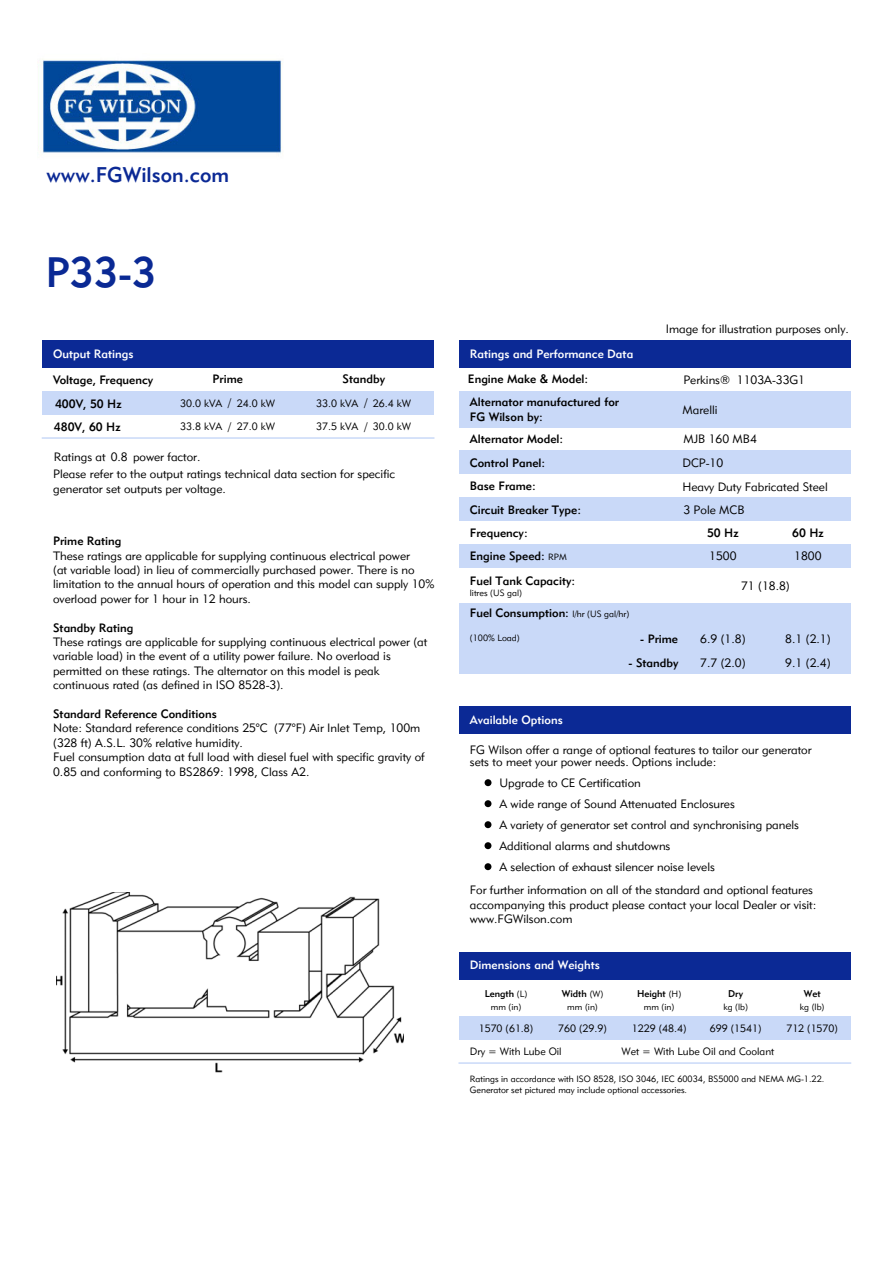
<style>
.page{position:relative;width:893px;height:1263px;background:#fff}
.page>*{position:absolute;margin:0;border:0;box-sizing:border-box;transform-origin:0 0}
.t1{font:42px "Geometric 415 BT Medium A";color:#0a2994}
.t2{font:21px "Geometric 415 BT Medium A";color:#0b2995}
.t3{font:12px/14.4px "Geometric 415 BT Lite A";color:#000}
.t4{font:12px/14.4px "Geometric 415 BT Medium A";color:#000}
.t5{font:12px "Geometric 415 BT Medium A";color:#fff}
.t6{font:10.5px "Geometric 415 BT Lite A";color:#000}
.t7{font:9.75px "Geometric 415 BT Medium A";color:#000}
.t8{font:9px/10.8px "Geometric 415 BT Lite A";color:#000}
.s1{font-family:"Geometric 415 BT Medium A"}
.s2{font-family:"Geometric 415 BT Lite A";font-size:9px}
</style>
<div class="page">
<div style="left:459px;top:391px;width:391px;height:36px;background:#c9d9f8"></div>
<div style="left:459px;top:544px;width:391px;height:24px;background:#c9d9f8"></div>
<div style="left:459px;top:498px;width:391px;height:23px;background:#c9d9f8"></div>
<div style="left:459px;top:1016px;width:391px;height:24px;background:#c9d9f8"></div>
<div style="left:42px;top:340px;width:392px;height:28px;background:#0b2995"></div>
<div style="left:459px;top:340px;width:391px;height:28px;background:#0b2995"></div>
<div style="left:42px;top:391px;width:392px;height:24px;background:#c9d9f8"></div>
<div style="left:459px;top:451px;width:391px;height:23px;background:#c9d9f8"></div>
<div style="left:459px;top:604px;width:391px;height:70px;background:#c9d9f8"></div>
<div style="left:459px;top:953px;width:391px;height:27px;background:#0b2995"></div>
<hr style="left:459px;top:1062px;width:391px;height:2px;background:#c9d9f8">
<img style="left:38px;top:60px;width:245px;height:93px">
<hr style="left:42px;top:437px;width:392px;height:2px;background:#c9d9f8">
<img style="left:56px;top:893px;width:348px;height:180px">
<div style="left:459px;top:706px;width:391px;height:28px;background:#0b2995"></div>
<svg style="left:484px;top:779px;width:7px;height:7px"></svg>
<svg style="left:484px;top:800px;width:7px;height:7px"></svg>
<svg style="left:484px;top:821px;width:7px;height:7px"></svg>
<svg style="left:484px;top:842px;width:7px;height:7px"></svg>
<svg style="left:484px;top:863px;width:7px;height:7px"></svg>
<h2 class="t2" style="left:46px;top:162px;width:184px">www.FGWilson.com</h2>
<h1 class="t1" style="left:45px;top:247px;width:112px">P33-3</h1>
<p class="t5" style="left:53px;top:347px;width:82px">Output Ratings</p>
<p class="t5" style="left:470px;top:347px;width:165px">Ratings and Performance Data</p>
<p class="t4" style="left:53px;top:373px;width:101px">Voltage, Frequency</p>
<p class="t4" style="left:212px;top:372px;width:32px">Prime</p>
<p class="t4" style="left:343px;top:372px;width:44px">Standby</p>
<p class="t4" style="left:468px;top:372px;width:122px">Engine Make &amp; Model:</p>
<p class="t3" style="left:666px;top:322px;width:185px">Image for illustration purposes only.</p>
<p class="t3" style="left:683px;top:372px;width:123px">Perkins® 1103A-33G1</p>
<p class="t4" style="left:55px;top:397px;width:68px">400V, 50 Hz</p>
<p class="t4" style="left:54px;top:419px;width:68px">480V, 60 Hz</p>
<p class="t3" style="left:228px;top:396px;width:5px">/</p>
<p class="t3" style="left:364px;top:396px;width:5px">/</p>
<p class="t3" style="left:228px;top:419px;width:5px">/</p>
<p class="t3" style="left:364px;top:419px;width:5px">/</p>
<p class="t6" style="left:180px;top:397px;width:44px">30.0 kVA</p>
<p class="t6" style="left:237px;top:397px;width:40px">24.0 kW</p>
<p class="t6" style="left:316px;top:397px;width:44px">33.0 kVA</p>
<p class="t6" style="left:373px;top:397px;width:40px">26.4 kW</p>
<p class="t6" style="left:180px;top:420px;width:44px">33.8 kVA</p>
<p class="t6" style="left:237px;top:420px;width:40px">27.0 kW</p>
<p class="t6" style="left:316px;top:420px;width:44px">37.5 kVA</p>
<p class="t6" style="left:373px;top:420px;width:40px">30.0 kW</p>
<p class="t3" style="left:54px;top:450px;width:148px">Ratings at 0.8 power factor.</p>
<p class="t3" style="left:53px;top:467px;width:344px">Please refer to the output ratings technical data section for specific generator set outputs per voltage.</p>
<p class="t4" style="left:53px;top:534px;width:70px">Prime Rating</p>
<p class="t3" style="left:53px;top:548px;width:383px">These ratings are applicable for supplying continuous electrical power<br>(at variable load) in lieu of commercially purchased power. There is no limitation to the annual hours of operation and this model can supply 10% overload power for 1 hour in 12 hours.</p>
<p class="t4" style="left:53px;top:620px;width:82px">Standby Rating</p>
<p class="t3" style="left:53px;top:634px;width:376px">These ratings are applicable for supplying continuous electrical power (at variable load) in the event of a utility power failure. No overload is permitted on these ratings. The alternator on this model is peak continuous rated (as defined in ISO 8528-3).</p>
<p class="t4" style="left:53px;top:706px;width:165px">Standard Reference Conditions</p>
<p class="t3" style="left:53px;top:721px;width:373px">Note: Standard reference conditions 25<span class="s1">°</span>C (77<span class="s1">°</span>F) Air Inlet Temp, 100m (328 ft) A.S.L. 30% relative humidity.<br>Fuel consumption data at full load with diesel fuel with specific gravity of 0.85 and conforming to BS2869: 1998, Class A2.</p>
<p class="t4" style="left:470px;top:395px;width:151px">Alternator manufactured for<br>FG Wilson by:</p>
<p class="t4" style="left:470px;top:427px;width:95px;line-height:23.4px">Alternator Model:<br>Control Panel:</p>
<p class="t4" style="left:470px;top:502px;width:113px">Circuit Breaker Type:</p>
<p class="t4" style="left:470px;top:549px;width:98px">Engine Speed: <span class="s2">RPM</span></p>
<p class="t3" style="left:682px;top:402px;width:37px">Marelli</p>
<p class="t3" style="left:683px;top:432px;width:75px">MJB 160 MB4</p>
<p class="t3" style="left:682px;top:455px;width:42px">DCP-10</p>
<p class="t4" style="left:470px;top:479px;width:67px">Base Frame:</p>
<p class="t4" style="left:470px;top:525px;width:59px">: ycneuqe rF</p>
<p class="t4" style="left:707px;top:525px;width:33px">H05 z</p>
<p class="t4" style="left:792px;top:525px;width:33px">H06 z</p>
<p class="t4" style="left:470px;top:573px;width:107px">Fuel Tank Capacity:</p>
<p class="t8" style="left:470px;top:588px;width:54px">litres (US gal)</p>
<p class="t3" style="left:682px;top:479px;width:147px">Heavy Duty Fabricated Steel</p>
<p class="t3" style="left:683px;top:502px;width:63px">3 Pole MCB</p>
<p class="t3" style="left:709px;top:549px;width:29px">1500</p>
<p class="t3" style="left:794px;top:549px;width:29px">1800</p>
<p class="t3" style="left:741px;top:579px;width:50px">71 (18.8)</p>
<p class="t4" style="left:470px;top:606px;width:161px">Fuel Consumption: <span class="s2">l/hr (US gal/hr)</span></p>
<p class="t8" style="left:470px;top:632px;width:51px">(100% Load)</p>
<p class="t4" style="left:640px;top:632px;width:39px">- Prime</p>
<p class="t4" style="left:628px;top:655px;width:51px">- Standby</p>
<p class="t3" style="left:700px;top:632px;width:47px">6.9 (1.8)</p>
<p class="t3" style="left:785px;top:632px;width:47px">8.1 (2.1)</p>
<p class="t3" style="left:700px;top:655px;width:47px">7.7 (2.0)</p>
<p class="t3" style="left:785px;top:655px;width:47px">9.1 (2.4)</p>
<p class="t5" style="left:470px;top:713px;width:94px">Available Options</p>
<p class="t3" style="left:470px;top:744px;width:343px;line-height:12px">FG Wilson offer a range of optional features to tailor our generator sets to meet your power needs. Options include:</p>
<p class="t3" style="left:499px;top:772px;width:301px;line-height:21px">Upgrade to CE Certification<br>A wide range of Sound Attenuated Enclosures<br>A variety of generator set control and synchronising panels Additional alarms and shutdowns<br>A selection of exhaust silencer noise levels</p>
<p class="t3" style="left:470px;top:883px;width:348px">For further information on all of the standard and optional features accompanying this product please contact your local Dealer or visit: www.FGWilson.com</p>
<p class="t5" style="left:470px;top:957px;width:132px">Dimensions and Weights</p>
<p class="t7" style="left:485px;top:988px;width:44px">Length <span class="s2">(L)</span></p>
<p class="t8" style="left:491px;top:1001px;width:32px">mm (in)</p>
<p class="t7" style="left:562px;top:988px;width:43px">Width <span class="s2">(W)</span></p>
<p class="t8" style="left:567px;top:1001px;width:32px">mm (in)</p>
<p class="t7" style="left:637px;top:988px;width:46px">Height <span class="s2">(H)</span></p>
<p class="t8" style="left:644px;top:1001px;width:32px">mm (in)</p>
<p class="t7" style="left:728px;top:988px;width:16px">Dry</p>
<p class="t8" style="left:723px;top:1001px;width:26px">kg (lb)</p>
<p class="t7" style="left:804px;top:988px;width:18px">Wet</p>
<p class="t8" style="left:800px;top:1001px;width:26px">kg (lb)</p>
<p class="t6" style="left:479px;top:1022px;width:56px">1570 (61.8)</p>
<p class="t6" style="left:558px;top:1022px;width:50px">760 (29.9)</p>
<p class="t6" style="left:632px;top:1022px;width:56px">1229 (48.4)</p>
<p class="t6" style="left:710px;top:1022px;width:53px">699 (1541)</p>
<p class="t6" style="left:786px;top:1022px;width:53px">712 (1570)</p>
<p class="t6" style="left:470px;top:1045px;width:93px">Dry = With Lube Oil</p>
<p class="t6" style="left:621px;top:1045px;width:154px">Wet = With Lube Oil and Coolant</p>
<p class="t8" style="left:470px;top:1074px;width:356px">Ratings in accordance with ISO 8528, ISO 3046, IEC 60034, BS5000 and NEMA MG-1.22.<br>Generator set pictured may include optional accessories.</p>
</div>
